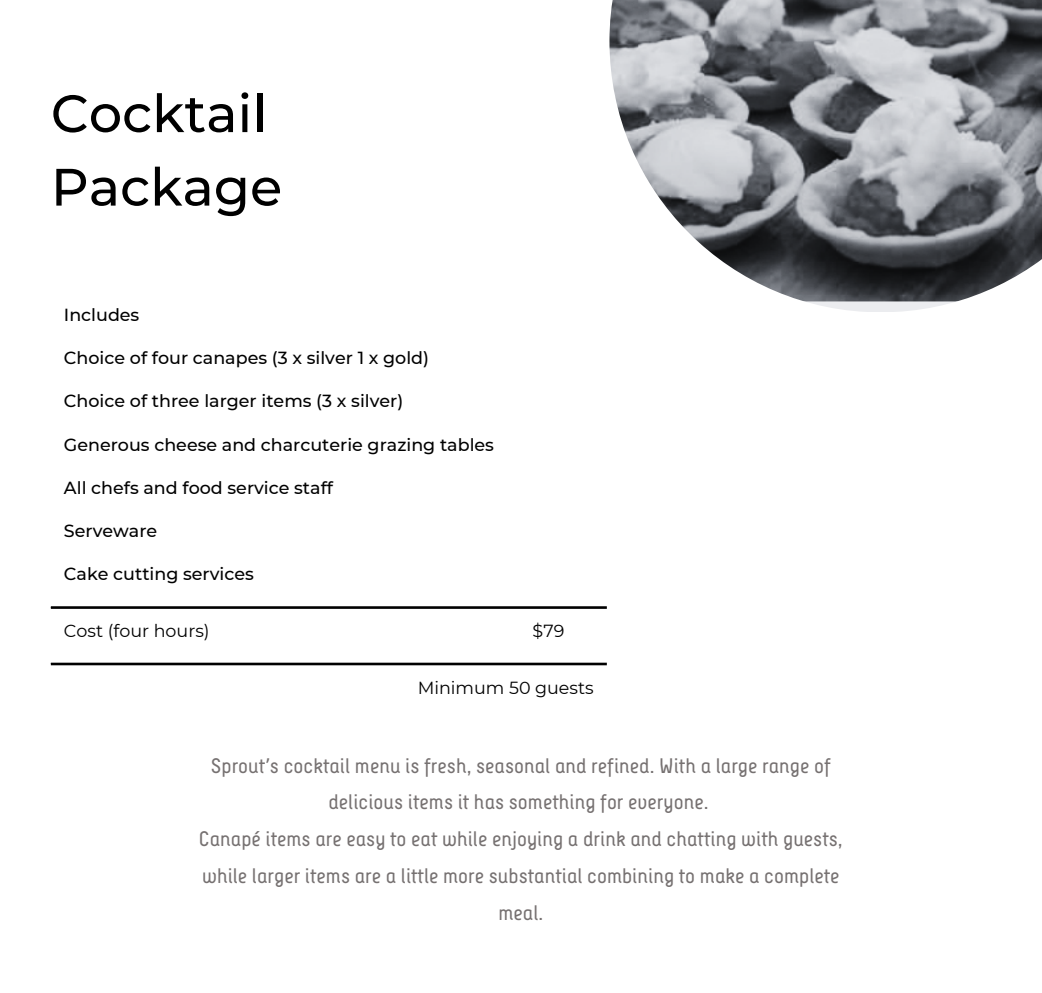
<style>
.page{position:relative;width:1042px;height:993px;background:#fff}
.page>*{position:absolute;margin:0;border:0;box-sizing:border-box;transform-origin:0 0}
.t1{font:500 52.5px "Montserrat";color:#000}
.t2{font:21px/36.8px "Decima";color:#767171;text-align:center}
.t3{font:500 17.5px "Montserrat";color:#000}
.t4{font:17.5px "Montserrat";color:#000}
</style>
<div class="page">
<img style="left:609px;top:0;width:432px;height:312px">
<hr style="left:51px;top:606px;width:555px;height:2px;background:#000">
<hr style="left:51px;top:662px;width:555px;height:3px;background:#000">
<p class="t1" style="left:51px;top:81px;width:217px">Cocktail</p>
<p class="t1" style="left:51px;top:155px;width:233px">Package</p>
<p class="t3" style="left:64px;top:303px;width:77px">Includes</p>
<p class="t3" style="left:64px;top:347px;width:366px">Choice of four canapes (3 x silver 1 x gold)</p>
<p class="t3" style="left:64px;top:390px;width:341px">Choice of three larger items (3 x silver)</p>
<p class="t3" style="left:64px;top:433px;width:431px">Generous cheese and charcuterie grazing tables</p>
<p class="t3" style="left:64px;top:477px;width:270px">All chefs and food service staff</p>
<p class="t3" style="left:64px;top:520px;width:95px">Serveware</p>
<p class="t3" style="left:64px;top:563px;width:191px">Cake cutting services</p>
<p class="t4" style="left:64px;top:620px;width:147px">Cost (four hours)</p>
<p class="t4" style="left:532px;top:620px;width:33px">$79</p>
<p class="t4" style="left:417px;top:676px;width:177px">Minimum 50 guests</p>
<p class="t2" style="left:211px;top:748px;width:621px">Sprout’s cocktail menu is fresh, seasonal and refined. With a large range of delicious items it has something for everyone.</p>
<p class="t2" style="left:199px;top:821px;width:645px">Canapé items are easy to eat while enjoying a drink and chatting with guests, while larger items are a little more substantial combining to make a complete meal.</p>
</div>
